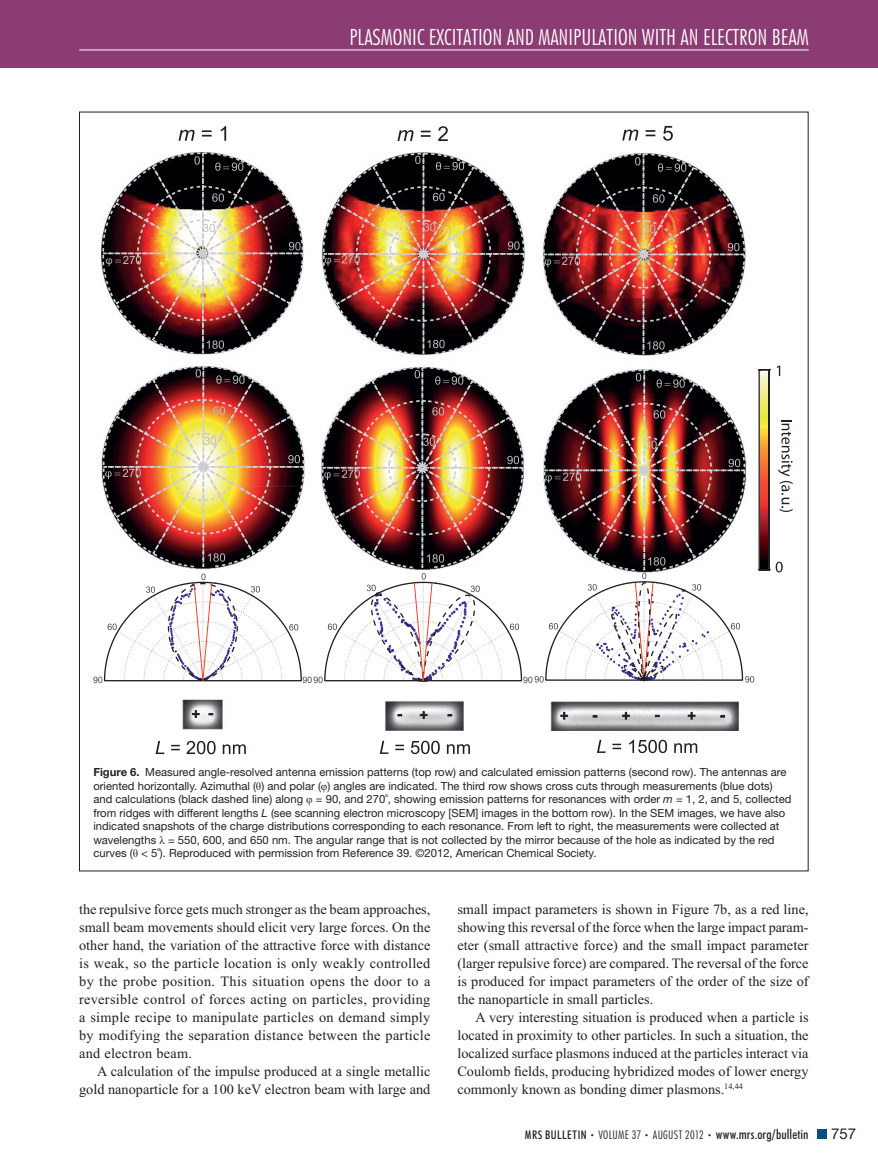
<style>
.page{position:relative;width:878px;height:1175px;background:#fff}
.page>*{position:absolute;margin:0;border:0;box-sizing:border-box;transform-origin:0 0}
.t1{font:300 condensed 22.5px "Futura BT";color:#fff}
.t2{font:15px "Helvetica Neue LT Std";color:#231f20}
.t3{font:14.25px/18px "Times New Roman";color:#231f20;text-align:justify}
.t4{font:500 condensed 13.5px "Futura BT";letter-spacing:.01em;color:#231f20}
.t5{font:11.25px/13.5px "Helvetica Neue LT Std";color:#231f20}
.s1{font-weight:700}
.s2{font-family:"Times New Roman"}
.s3{font-style:italic}
.s4{font-size:12px}
.s5{font-weight:300;font-size:7.5px}
.s6{font-weight:300;font-size:12px}
</style>
<div class="page">
<div style="left:0;top:0;width:878px;height:68px;background:#8b3c72"></div>
<hr style="left:79px;top:50px;width:729px;height:1px;background:#fff">
<div style="left:817px;top:1130px;width:9px;height:8px;background:#005080"></div>
<img style="left:182px;top:250px;width:586px;height:480px">
<svg style="left:101px;top:152px;width:204px;height:203px"></svg>
<svg style="left:215px;top:162px;width:28px;height:9px"></svg>
<svg style="left:212px;top:193px;width:12px;height:9px"></svg>
<svg style="left:203px;top:224px;width:12px;height:8px"></svg>
<svg style="left:194px;top:156px;width:6px;height:9px"></svg>
<svg style="left:207px;top:340px;width:17px;height:9px"></svg>
<svg style="left:289px;top:242px;width:11px;height:8px"></svg>
<svg style="left:106px;top:256px;width:35px;height:10px"></svg>
<img style="left:322px;top:152px;width:203px;height:204px">
<svg style="left:436px;top:162px;width:28px;height:8px"></svg>
<svg style="left:433px;top:193px;width:11px;height:8px"></svg>
<svg style="left:424px;top:223px;width:11px;height:8px"></svg>
<svg style="left:415px;top:156px;width:5px;height:8px"></svg>
<svg style="left:427px;top:340px;width:17px;height:8px"></svg>
<svg style="left:508px;top:241px;width:11px;height:9px"></svg>
<svg style="left:325px;top:255px;width:35px;height:11px"></svg>
<svg style="left:542px;top:153px;width:204px;height:203px"></svg>
<svg style="left:658px;top:163px;width:28px;height:9px"></svg>
<svg style="left:652px;top:194px;width:12px;height:9px"></svg>
<svg style="left:643px;top:225px;width:12px;height:8px"></svg>
<svg style="left:635px;top:157px;width:5px;height:8px"></svg>
<svg style="left:647px;top:341px;width:17px;height:9px"></svg>
<svg style="left:727px;top:243px;width:12px;height:8px"></svg>
<svg style="left:544px;top:257px;width:36px;height:10px"></svg>
<svg style="left:178px;top:130px;width:16px;height:11px"></svg>
<svg style="left:202px;top:130px;width:9px;height:6px"></svg>
<svg style="left:221px;top:126px;width:5px;height:15px"></svg>
<svg style="left:397px;top:130px;width:16px;height:11px"></svg>
<svg style="left:421px;top:131px;width:9px;height:6px"></svg>
<svg style="left:438px;top:126px;width:10px;height:15px"></svg>
<svg style="left:622px;top:130px;width:16px;height:10px"></svg>
<svg style="left:645px;top:130px;width:10px;height:6px"></svg>
<svg style="left:663px;top:126px;width:9px;height:15px"></svg>
<svg style="left:192px;top:710px;width:8px;height:8px"></svg>
<svg style="left:420px;top:711px;width:7px;height:8px"></svg>
<svg style="left:560px;top:712px;width:8px;height:7px"></svg>
<svg style="left:622px;top:712px;width:7px;height:7px"></svg>
<svg style="left:687px;top:712px;width:8px;height:7px"></svg>
<svg style="left:745px;top:676px;width:9px;height:6px"></svg>
<svg style="left:156px;top:741px;width:8px;height:13px"></svg>
<svg style="left:171px;top:745px;width:9px;height:5px"></svg>
<svg style="left:186px;top:741px;width:29px;height:13px"></svg>
<svg style="left:223px;top:744px;width:23px;height:10px"></svg>
<svg style="left:380px;top:740px;width:8px;height:14px"></svg>
<svg style="left:395px;top:744px;width:9px;height:6px"></svg>
<svg style="left:411px;top:740px;width:29px;height:14px"></svg>
<svg style="left:447px;top:744px;width:23px;height:10px"></svg>
<svg style="left:597px;top:740px;width:8px;height:13px"></svg>
<svg style="left:612px;top:743px;width:9px;height:6px"></svg>
<svg style="left:629px;top:739px;width:38px;height:14px"></svg>
<svg style="left:674px;top:743px;width:23px;height:10px"></svg>
<svg style="left:102px;top:365px;width:203px;height:204px"></svg>
<svg style="left:216px;top:375px;width:28px;height:9px"></svg>
<svg style="left:213px;top:406px;width:12px;height:9px"></svg>
<svg style="left:204px;top:436px;width:12px;height:9px"></svg>
<svg style="left:196px;top:369px;width:5px;height:8px"></svg>
<svg style="left:208px;top:553px;width:17px;height:8px"></svg>
<svg style="left:288px;top:455px;width:12px;height:8px"></svg>
<svg style="left:105px;top:468px;width:36px;height:11px"></svg>
<svg style="left:321px;top:366px;width:203px;height:204px"></svg>
<svg style="left:435px;top:376px;width:28px;height:9px"></svg>
<svg style="left:432px;top:407px;width:12px;height:8px"></svg>
<svg style="left:423px;top:437px;width:12px;height:9px"></svg>
<svg style="left:414px;top:370px;width:6px;height:8px"></svg>
<svg style="left:427px;top:554px;width:17px;height:8px"></svg>
<svg style="left:507px;top:456px;width:12px;height:8px"></svg>
<svg style="left:324px;top:469px;width:36px;height:11px"></svg>
<svg style="left:543px;top:368px;width:203px;height:204px"></svg>
<svg style="left:656px;top:379px;width:28px;height:9px"></svg>
<svg style="left:653px;top:410px;width:12px;height:8px"></svg>
<svg style="left:645px;top:440px;width:11px;height:9px"></svg>
<svg style="left:636px;top:373px;width:5px;height:8px"></svg>
<svg style="left:648px;top:557px;width:17px;height:8px"></svg>
<svg style="left:728px;top:459px;width:12px;height:8px"></svg>
<svg style="left:545px;top:472px;width:36px;height:11px"></svg>
<svg style="left:93px;top:572px;width:650px;height:122px"></svg>
<hr style="left:758px;top:370px;width:1px;height:200px;background:#231f20">
<hr style="left:768px;top:370px;width:1px;height:200px;background:#231f20">
<svg style="left:759px;top:561px;width:23px;height:11px"></svg>
<svg style="left:776px;top:366px;width:4px;height:10px"></svg>
<svg style="left:778px;top:420px;width:14px;height:92px"></svg>
<h1 class="t1" style="left:349px;top:29px;width:461px">PLASMONIC EXCITATION AND MANIPULATION WITH AN ELECTRON BEAM</h1>
<p class="t5" style="left:93px;top:766px;width:699px"><span class="s1">Figure 6.</span> Measured angle-resolved antenna emission patterns (top row) and calculated emission patterns (second row). The antennas are oriented horizontally. Azimuthal ( <span class="s2">θ</span>) and polar ( <span class="s2">φ</span>) angles are indicated. The third row shows cross cuts through measurements (blue dots) and calculations (black dashed line) along <span class="s2">φ</span> = 90, and 270˚, showing emission patterns for resonances with order <span class="s3">m</span> = 1, 2, and 5, collected from ridges with different lengths <span class="s3">L</span> (see scanning electron microscopy [SEM] images in the bottom row). In the SEM images, we have also indicated snapshots of the charge distributions corresponding to each resonance. From left to right, the measurements were collected at wavelengths <span class="s2">λ</span> = 550, 600, and 650 nm. The angular range that is not collected by the mirror because of the hole as indicated by the red curves ( <span class="s2">θ</span> &lt; 5˚). Reproduced with permission from Reference 39 . ©2012, American Chemical Society.</p>
<p class="t3" style="left:79px;top:901px;width:353px">the repulsive force gets much stronger as the beam approaches, small beam movements should elicit very large forces. On the other hand, the variation of the attractive force with distance is weak, so the particle location is only weakly controlled by the probe position. This situation opens the door to a reversible control of forces acting on particles, providing a simple recipe to manipulate particles on demand simply by modifying the separation distance between the particle and electron beam.</p>
<p class="t3" style="left:79px;top:1063px;width:353px;text-align:right">A calculation of the impulse produced at a single metallic gold nanoparticle for a 100 keV electron beam with large and</p>
<p class="t3" style="left:457px;top:901px;width:353px">small impact parameters is shown in Figure 7b , as a red line, showing this reversal of the force when the large impact param&shy;eter (small attractive force) and the small impact parameter (larger repulsive force) are compared. The reversal of the force is produced for impact parameters of the order of the size of the nanoparticle in small particles.</p>
<p class="t3" style="left:457px;top:1009px;width:353px;text-indent:18px">A very interesting situation is produced when a particle is located in proximity to other particles. In such a situation, the localized surface plasmons induced at the particles interact via Coulomb fields, producing hybridized modes of lower energy commonly known as bonding dimer plasmons. <sup>14,44</sup></p>
<p class="t4" style="left:525px;top:1129px;width:285px"><span class="s4">MRS BULLETIN</span> <span class="s5">•</span> <span class="s6">VOLUME 37</span> <span class="s5">•</span> <span class="s6">AUGUST 2012</span> <span class="s5">•</span> www.mrs.org/bulletin</p>
<p class="t2" style="left:831px;top:1128px;width:27px">757</p>
</div>
